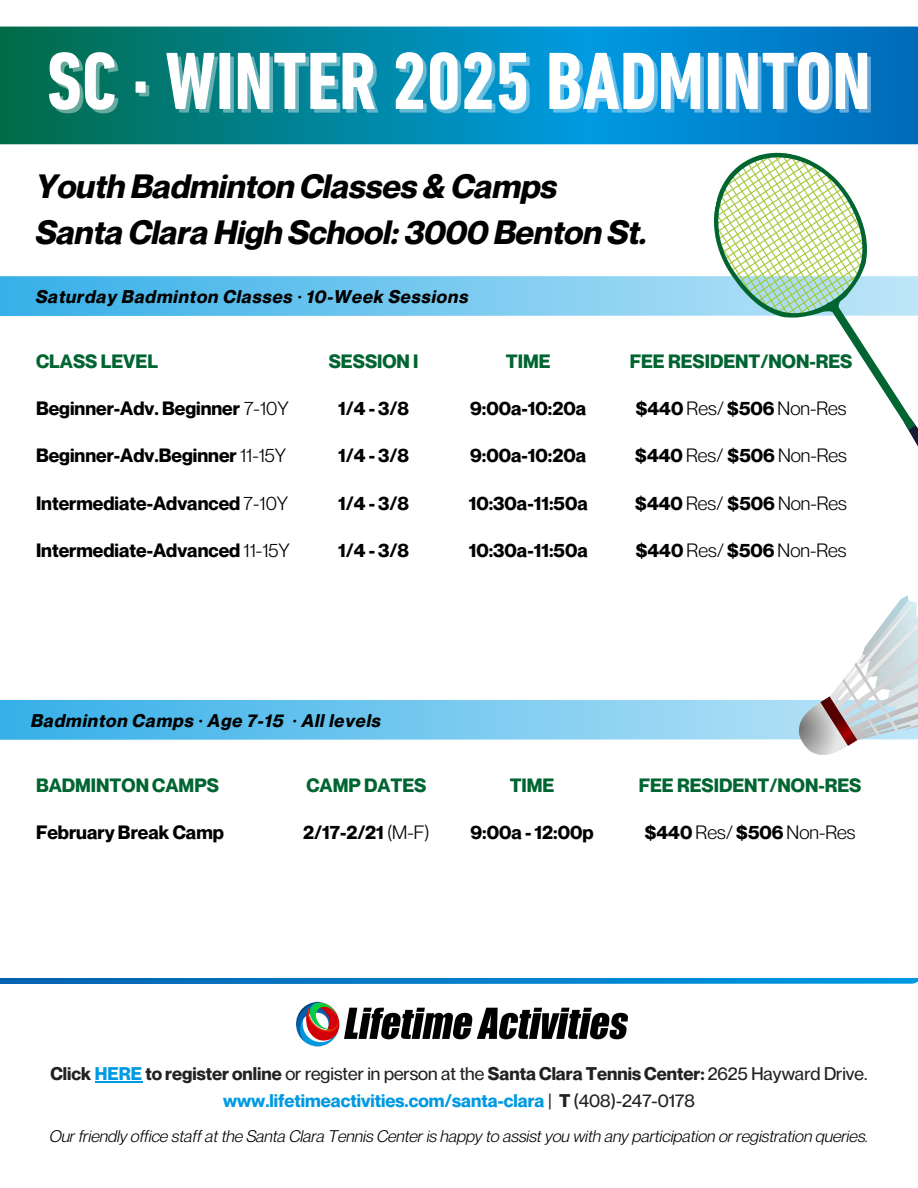
<style>
.page{position:relative;width:918px;height:1188px;background:#fff}
.page>*{position:absolute;margin:0;border:0;box-sizing:border-box;transform-origin:0 0}
.t1{font:700 condensed 82.5px "DIN Next LT Pro";color:#fff}
.t2{font:italic 700 33px/46.2px "Neue Montreal";color:#000}
.t3{font:700 18.9px "Neue Montreal";color:#000}
.t4{font:18.9px "Neue Montreal";color:#000}
.t5{font:700 18.9px "Neue Montreal";color:#016532}
.t6{font:500 18px/27px "Neue Montreal";color:#222;text-align:center}
.t7{font:italic 700 18px "Neue Montreal";letter-spacing:.05em;color:#000}
.t8{font:italic 16.5px "Neue Montreal";color:#000}
.s1{font-family:"Liberation Serif"}
.s2{font-weight:400}
.s3{font-weight:700}
.s4{font-weight:700;color:#009ae2}
</style>
<div class="page">
<img style="left:297px;top:1001px;width:331px;height:46px">
<svg style="left:0;top:978px;width:918px;height:6px;background:#0680ca"></svg>
<svg style="left:0;top:27px;width:918px;height:114px;background:#0082a8"></svg>
<hr style="left:95px;top:1081px;width:47px;height:1px;background:#009ae2">
<svg style="left:0;top:141px;width:678px;height:175px"></svg>
<svg style="left:909px;top:431px;width:9px;height:16px"></svg>
<svg style="left:678px;top:141px;width:240px;height:290px"></svg>
<svg style="left:0;top:595px;width:918px;height:160px"></svg>
<h1 class="t1" style="left:47px;top:47px;width:826px">SC ∙ WINTER 2025 BADMINTON</h1>
<p class="t2" style="left:36px;top:163px;width:613px">Youth Badminton Classes &amp; Camps<br>Santa Clara High School: 3000 Benton St.</p>
<h5 class="t7" style="left:36px;top:285px;width:434px">Saturday Badminton Classes <span class="s1">∙</span> 10-Week Sessions</h5>
<h6 class="t5" style="left:36px;top:350px;width:124px">CLASS LEVEL</h6>
<h6 class="t3" style="left:36px;top:397px;width:254px">Beginner-Adv. Beginner <span class="s2">7-10Y</span></h6>
<h6 class="t3" style="left:36px;top:444px;width:252px">Beginner-Adv.Beginner <span class="s2">11-15Y</span></h6>
<h6 class="t3" style="left:36px;top:491px;width:254px">Intermediate-Advanced <span class="s2">7-10Y</span></h6>
<h6 class="t3" style="left:36px;top:539px;width:255px">Intermediate-Advanced <span class="s2">11-15Y</span></h6>
<h5 class="t5" style="left:329px;top:350px;width:91px">SESSION I</h5>
<h5 class="t3" style="left:338px;top:397px;width:72px">1/4 - 3/8</h5>
<h5 class="t3" style="left:338px;top:444px;width:72px">1/4 - 3/8</h5>
<h5 class="t3" style="left:338px;top:491px;width:72px">1/4 - 3/8</h5>
<h5 class="t3" style="left:338px;top:539px;width:72px">1/4 - 3/8</h5>
<h3 class="t5" style="left:506px;top:350px;width:46px">TIME</h3>
<h3 class="t3" style="left:470px;top:397px;width:118px">9:00a-10:20a</h3>
<h3 class="t3" style="left:470px;top:444px;width:118px">9:00a-10:20a</h3>
<h3 class="t3" style="left:469px;top:491px;width:121px">10:30a-11:50a</h3>
<h3 class="t3" style="left:469px;top:539px;width:121px">10:30a-11:50a</h3>
<h2 class="t5" style="left:630px;top:350px;width:224px">FEE RESIDENT/NON-RES</h2>
<h2 class="t4" style="left:636px;top:397px;width:212px"><span class="s3">$440</span> Res/ <span class="s3">$506</span> Non-Res</h2>
<h2 class="t4" style="left:635px;top:444px;width:213px"><span class="s3">$440</span> Res/ <span class="s3">$506</span> Non-Res</h2>
<h2 class="t4" style="left:635px;top:491px;width:213px"><span class="s3">$440</span> Res/ <span class="s3">$506</span> Non-Res</h2>
<h2 class="t4" style="left:636px;top:539px;width:212px"><span class="s3">$440</span> Res/ <span class="s3">$506</span> Non-Res</h2>
<h4 class="t7" style="left:31px;top:709px;width:351px">Badminton Camps <span class="s1">∙</span> Age 7-15 <span class="s1">∙</span> All levels</h4>
<p class="t5" style="left:36px;top:773px;width:184px">BADMINTON CAMPS</p>
<p class="t3" style="left:36px;top:821px;width:189px">February Break Camp</p>
<h6 class="t5" style="left:306px;top:773px;width:122px">CAMP DATES</h6>
<h6 class="t3" style="left:303px;top:821px;width:128px">2/17-2/21 <span class="s2">(M-F)</span></h6>
<p class="t5" style="left:510px;top:773px;width:46px">TIME</p>
<p class="t3" style="left:470px;top:821px;width:125px">9:00a - 12:00p</p>
<h5 class="t5" style="left:639px;top:773px;width:224px">FEE RESIDENT/NON-RES</h5>
<h5 class="t4" style="left:645px;top:821px;width:212px"><span class="s3">$440</span> Res/ <span class="s3">$506</span> Non-Res</h5>
<p class="t6" style="left:50px;top:1060px;width:819px"><span class="s3">Click</span> <span class="s4">HERE</span> <span class="s3">to register online</span> or register in person at the <span class="s3">Santa Clara Tennis Center:</span> 2625 Hayward Drive. <span class="s4">www.lifetimeactivities.com/santa-clara</span> | <span class="s3">T</span> (408)-247-0178</p>
<h5 class="t8" style="left:50px;top:1126px;width:820px">Our friendly office staff at the Santa Clara Tennis Center is happy to assist you with any participation or registration queries.</h5>
</div>
